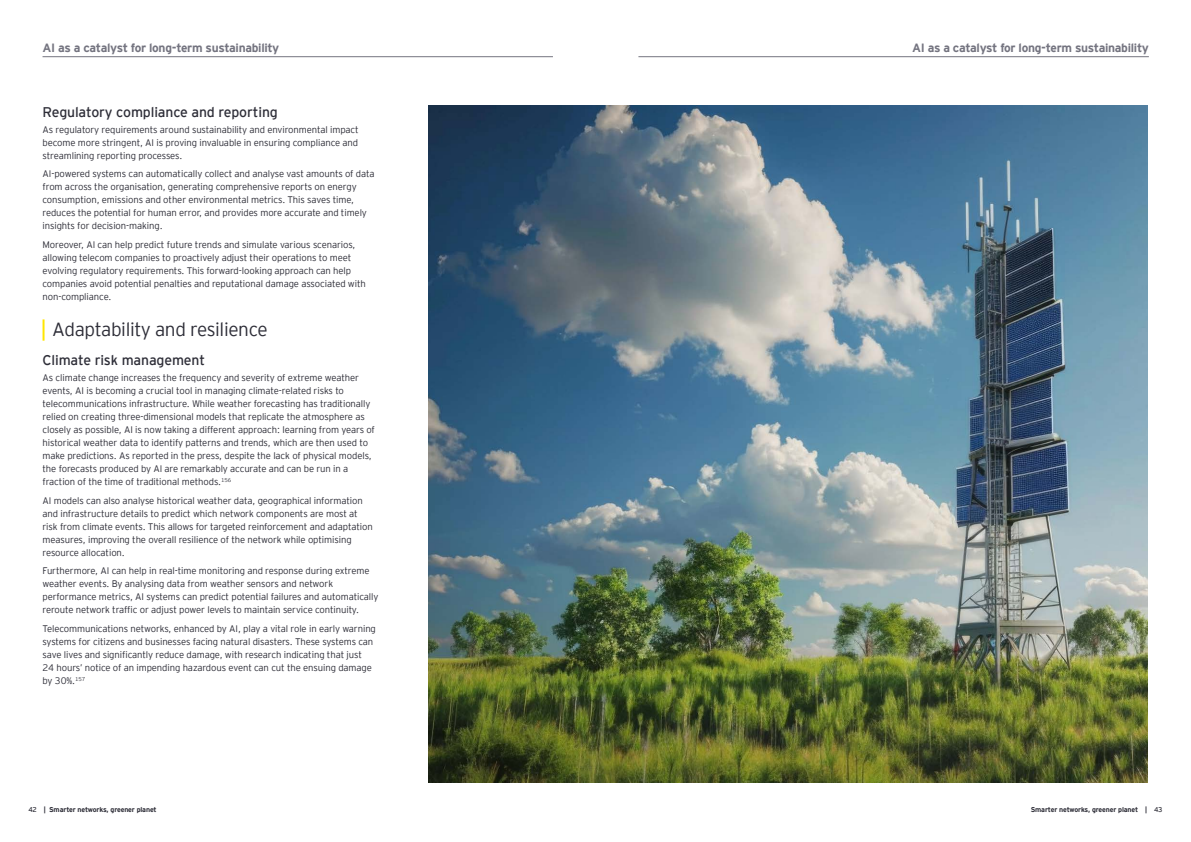
<style>
.page{position:relative;width:1191px;height:842px;background:#fff}
.page>*{position:absolute;margin:0;border:0;box-sizing:border-box;transform-origin:0 0}
.C_Subhead_1{font:300 19px "EY Interstate";letter-spacing:-.02em;color:#2e2e38}
.D_Subhead_2{font:14px "EY Interstate";letter-spacing:-.01em;color:#2e2e38}
.A_Headline{font:700 12px "EY Interstate";letter-spacing:-.025em;color:#747480}
.F_Body_copy{font:300 9.5px/13px "EY Interstate";letter-spacing:-.01em;color:#2e2e38}
.t1{font:700 7px "EY Interstate";letter-spacing:-.02em;color:#2e2e38}
.s1{font-weight:400}
</style>
<div class="page">
<img style="left:428px;top:106px;width:719px;height:676px">
<hr style="left:43px;top:56px;width:510px;height:1px;background:#747480">
<hr style="left:638px;top:56px;width:510px;height:1px;background:#747480">
<hr style="left:43px;top:319px;width:2px;height:22px;background:#ffe600">
<p class="A_Headline" style="left:43px;top:39px;width:238px">AI as a catalyst for long-term sustainability</p>
<p class="A_Headline" style="left:912px;top:39px;width:238px">AI as a catalyst for long-term sustainability</p>
<p class="D_Subhead_2" style="left:43px;top:102px;width:237px">Regulatory compliance and reporting</p>
<p class="F_Body_copy" style="left:43px;top:122px;width:318px;text-align:justify">As regulatory requirements around sustainability and environmental impact become more stringent, AI is proving invaluable in ensuring compliance and streamlining reporting processes.</p>
<p class="F_Body_copy" style="left:43px;top:167px;width:333px">AI-powered systems can automatically collect and analyse vast amounts of data from across the organisation, generating comprehensive reports on energy consumption, emissions and other environmental metrics. This saves time, reduces the potential for human error, and provides more accurate and timely insights for decision-making.</p>
<p class="F_Body_copy" style="left:43px;top:238px;width:325px">Moreover, AI can help predict future trends and simulate various scenarios, allowing telecom companies to proactively adjust their operations to meet evolving regulatory requirements. This forward-looking approach can help companies avoid potential penalties and reputational damage associated with non-compliance.</p>
<p class="C_Subhead_1" style="left:52px;top:316px;width:217px">Adaptability and resilience</p>
<p class="D_Subhead_2" style="left:43px;top:350px;width:164px">Climate risk management</p>
<p class="F_Body_copy" style="left:43px;top:371px;width:334px">As climate change increases the frequency and severity of extreme weather events, AI is becoming a crucial tool in managing climate-related risks to telecommunications infrastructure. While weather forecasting has traditionally relied on creating three-dimensional models that replicate the atmosphere as closely as possible, AI is now taking a different approach: learning from years of historical weather data to identify patterns and trends, which are then used to make predictions. As reported in the press, despite the lack of physical models, the forecasts produced by AI are remarkably accurate and can be run in a fraction of the time of traditional methods.<sup>156</sup></p>
<p class="F_Body_copy" style="left:43px;top:493px;width:332px">AI models can also analyse historical weather data, geographical information and infrastructure details to predict which network components are most at risk from climate events. This allows for targeted reinforcement and adaptation measures, improving the overall resilience of the network while optimising resource allocation.</p>
<p class="F_Body_copy" style="left:43px;top:564px;width:337px">Furthermore, AI can help in real-time monitoring and response during extreme weather events. By analysing data from weather sensors and network performance metrics, AI systems can predict potential failures and automatically reroute network traffic or adjust power levels to maintain service continuity.</p>
<p class="F_Body_copy" style="left:43px;top:622px;width:335px">Telecommunications networks, enhanced by AI, play a vital role in early warning systems for citizens and businesses facing natural disasters. These systems can save lives and significantly reduce damage, with research indicating that just 24 hours’ notice of an impending hazardous event can cut the ensuing damage by 30%.<sup>157</sup></p>
<p class="t1" style="left:28px;top:804px;width:130px"><span class="s1">42</span> | Smarter networks, greener planet</p>
<p class="t1" style="left:1030px;top:804px;width:133px">Smarter networks, greener planet | <span class="s1">43</span></p>
</div>
